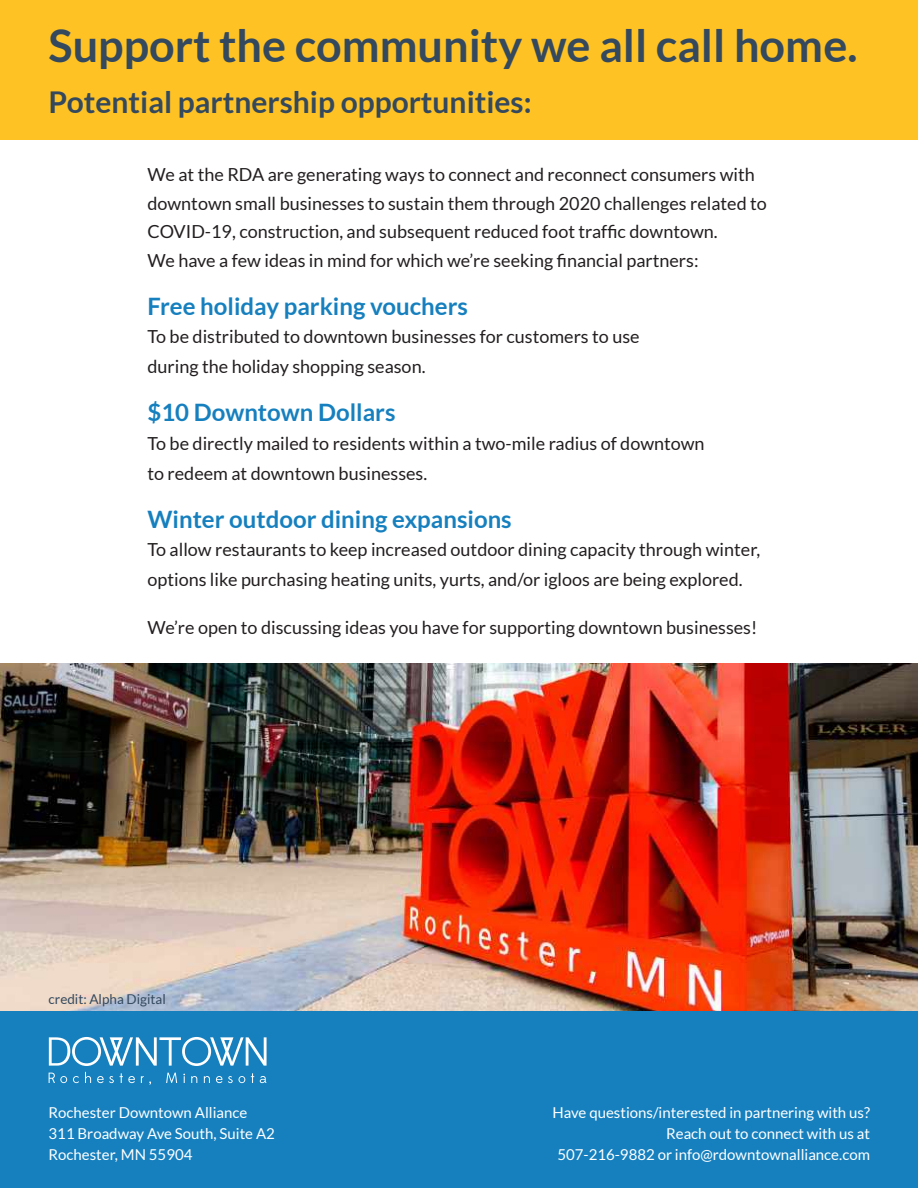
<style>
.page{position:relative;width:918px;height:1188px;background:#fff}
.page>*{position:absolute;margin:0;border:0;box-sizing:border-box;transform-origin:0 0}
.t1{font:700 45px "Lato";color:#34495e}
.t2{font:700 30px "Lato";color:#34495e}
.t3{font:700 24px "Lato";color:#1680bf}
.t4{font:18px/28.5px "Lato";color:#231f20}
.t5{font:15px/21px "Lato";color:#fff}
.t6{font:13.5px "Lato";color:#34495e}
</style>
<div class="page">
<div style="left:0;top:0;width:918px;height:140px;background:#fec224"></div>
<img style="left:0;top:664px;width:918px;height:347px">
<div style="left:0;top:1011px;width:918px;height:177px;background:#1680bf"></div>
<svg style="left:49px;top:1073px;width:18px;height:10px"></svg>
<svg style="left:73px;top:1076px;width:6px;height:7px"></svg>
<svg style="left:85px;top:1072px;width:6px;height:11px"></svg>
<svg style="left:97px;top:1076px;width:17px;height:7px"></svg>
<svg style="left:120px;top:1073px;width:15px;height:10px"></svg>
<svg style="left:141px;top:1076px;width:10px;height:9px"></svg>
<svg style="left:166px;top:1073px;width:11px;height:10px"></svg>
<svg style="left:183px;top:1074px;width:2px;height:9px"></svg>
<svg style="left:191px;top:1076px;width:6px;height:7px"></svg>
<svg style="left:204px;top:1076px;width:6px;height:7px"></svg>
<svg style="left:216px;top:1076px;width:6px;height:7px"></svg>
<svg style="left:228px;top:1076px;width:5px;height:7px"></svg>
<svg style="left:239px;top:1076px;width:6px;height:7px"></svg>
<svg style="left:251px;top:1073px;width:15px;height:10px"></svg>
<svg style="left:49px;top:1037px;width:218px;height:29px"></svg>
<h1 class="t1" style="left:49px;top:20px;width:810px">Support the community we all call home.</h1>
<h2 class="t2" style="left:49px;top:85px;width:485px">Potential partnership opportunities:</h2>
<p class="t4" style="left:147px;top:160px;width:621px">We at the RDA are generating ways to connect and reconnect consumers with downtown small businesses to sustain them through 2020 challenges related to COVID-19, construction, and subsequent reduced foot traffic downtown.<br>We have a few ideas in mind for which we’re seeking financial partners:</p>
<h3 class="t3" style="left:147px;top:292px;width:322px">Free holiday parking vouchers</h3>
<p class="t4" style="left:147px;top:322px;width:494px;line-height:30px">To be distributed to downtown businesses for customers to use during the holiday shopping season.</p>
<h3 class="t3" style="left:147px;top:399px;width:250px">$10 Downtown Dollars</h3>
<p class="t4" style="left:147px;top:428px;width:559px;line-height:30px">To be directly mailed to residents within a two-mile radius of downtown to redeem at downtown businesses.</p>
<h3 class="t3" style="left:147px;top:505px;width:366px">Winter outdoor dining expansions</h3>
<p class="t4" style="left:147px;top:535px;width:614px;line-height:30px">To allow restaurants to keep increased outdoor dining capacity through winter, options like purchasing heating units, yurts, and/or igloos are being explored.</p>
<p class="t4" style="left:147px;top:613px;width:611px">We’re open to discussing ideas you have for supporting downtown businesses!</p>
<p class="t6" style="left:49px;top:992px;width:119px">credit: Alpha Digital</p>
<p class="t5" style="left:49px;top:1102px;width:228px">Rochester Downtown Alliance<br>311 Broadway Ave South, Suite A2<br>Rochester, MN 55904</p>
<p class="t5" style="left:552px;top:1102px;width:319px;text-align:right">Have questions/interested in partnering with us?<br>Reach out to connect with us at<br>507-216-9882 or info@rdowntownalliance.com</p>
</div>
